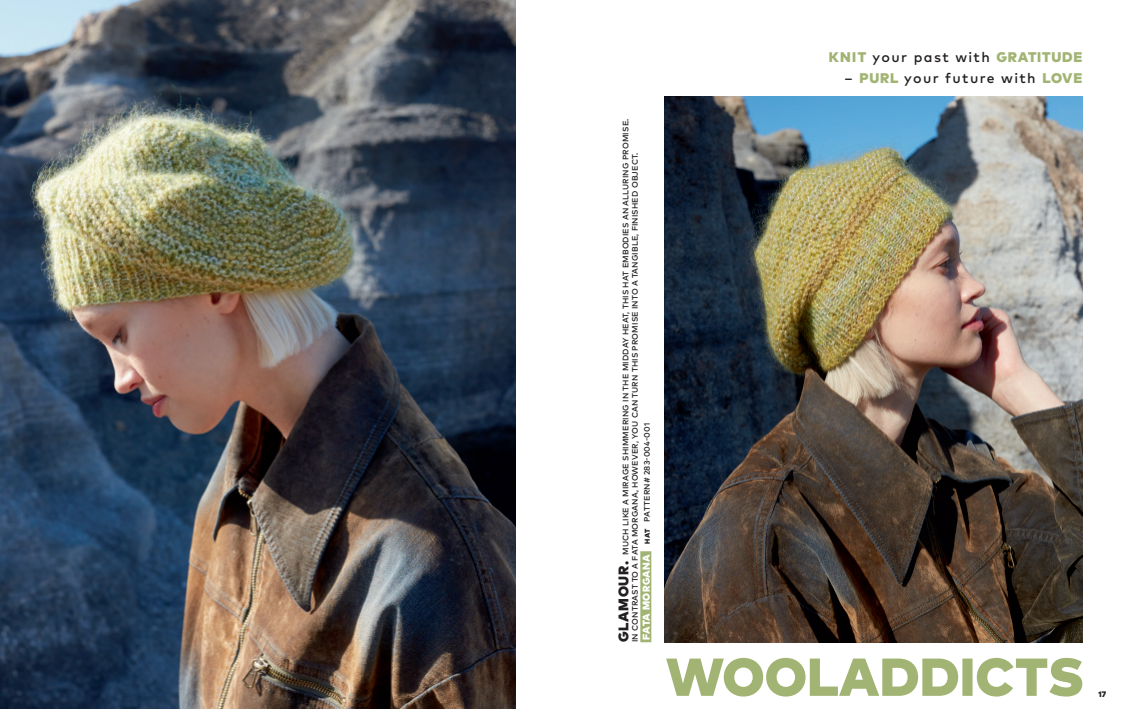
<style>
.page{position:relative;width:1134px;height:709px;background:#fff}
.page>*{position:absolute;margin:0;border:0;box-sizing:border-box;transform-origin:0 0}
.t1{font:900 14px "Mark OT";letter-spacing:.055em;color:#a1b473}
.t2{font:500 14px "Mark Pro";letter-spacing:.1em;color:#231f20}
.t3{font:500 8px/9.5px "Mark Pro";letter-spacing:.015em;color:#231f20}
.t4{font:900 8px "Mark OT";color:#231f20}
.s1{font-family:"Mark OT";font-weight:900;font-size:14px}
.s2{font-family:"Mark OT";font-weight:900;font-size:10px;color:#fff}
.s3{font-family:"Mark OT";font-weight:900;font-size:7px}
.s4{font-family:"Mark Pro";font-weight:500;color:#231f20}
.s5{font-family:"Mark OT";font-weight:900;color:#a1b473}
</style>
<div class="page">
<img style="left:0;top:0;width:516px;height:709px">
<img style="left:664px;top:96px;width:418px;height:546px">
<svg style="left:666px;top:658px;width:416px;height:38px"></svg>
<div style="left:640px;top:551px;width:11px;height:91px;background:#a1b473"></div>
<p class="t3" style="left:621px;top:642px;width:525px;rotate:-90deg"><span class="s1">GLAMOUR.</span> MUCH LIKE A MIRAGE SHIMMERING IN THE MIDDAY HEAT, THIS HAT EMBODIES AN ALLURING PROMISE.<br>IN CONTRAST TO A FATA MORGANA, HOWEVER, YOU CAN TURN THIS PROMISE INTO A TANGIBLE, FINISHED OBJECT.</p>
<p class="t3" style="left:643px;top:639px;width:218px;rotate:-90deg"><span class="s2">FATA MORGANA</span> <span class="s3">HAT</span> PATTERN# 283-004-001</p>
<h1 class="t1" style="left:829px;top:51px;width:255px">KNIT <span class="s4">your past with</span> GRATITUDE</h1>
<h1 class="t2" style="left:845px;top:72px;width:239px">– <span class="s5">PURL</span> your future with <span class="s5">LOVE</span></h1>
<p class="t4" style="left:1098px;top:690px;width:9px">17</p>
</div>
